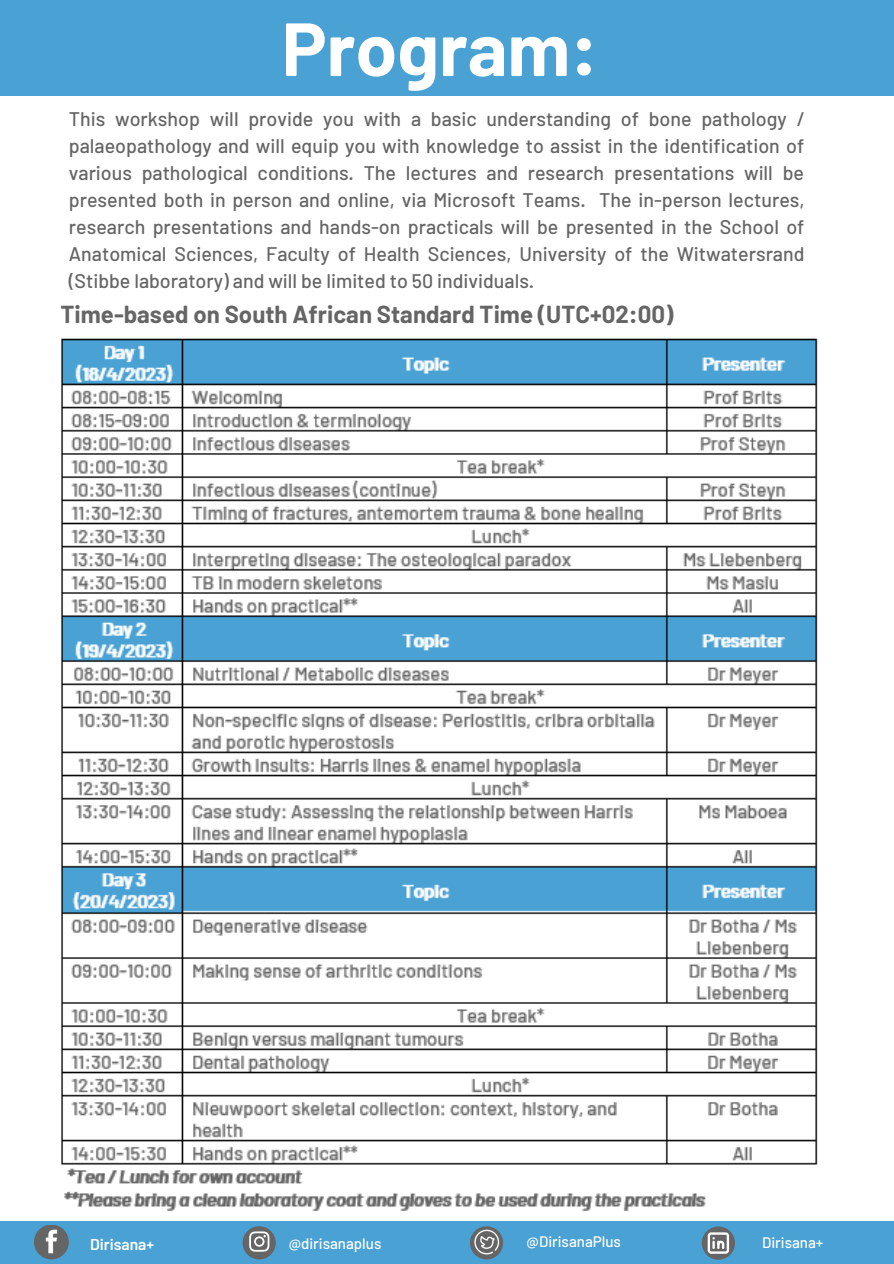
<style>
.page{position:relative;width:894px;height:1264px;background:#fff}
.page>*{position:absolute;margin:0;border:0;box-sizing:border-box;transform-origin:0 0}
.t1{font:700 75px "Barlow";color:#fff}
.t2{font:700 24px "Barlow";color:#656565}
.t3{font:500 19.65px/27px "Barlow";color:#656565;text-align:justify}
.t4{font:600 15.75px "Barlow";color:#fff}
.t5{font:500 15.15px "Barlow";color:#fff}
</style>
<div class="page">
<div style="left:0;top:0;width:893px;height:95px;background:#4aa1d4"></div>
<div style="left:0;top:1221px;width:893px;height:42px;background:#4aa1d4"></div>
<div style="left:242px;top:1226px;width:34px;height:33px;background:#656565;border-radius:50%"></div>
<svg style="left:249px;top:1231px;width:20px;height:20px"></svg>
<div style="left:34px;top:1224px;width:35px;height:35px;background:#656565;border-radius:50%"></div>
<svg style="left:46px;top:1229px;width:11px;height:24px"></svg>
<div style="left:470px;top:1226px;width:33px;height:33px;background:#656565;border-radius:50%"></div>
<svg style="left:474px;top:1229px;width:25px;height:25px"></svg>
<svg style="left:701px;top:1226px;width:33px;height:33px"></svg>
<svg style="left:707px;top:1232px;width:21px;height:21px"></svg>
<img style="left:61px;top:338px;width:757px;height:873px">
<h1 class="t1" style="left:282px;top:1px;width:317px">Program:</h1>
<p class="t3" style="left:69px;top:104px;width:737px">This workshop will provide you with a basic understanding of bone pathology / palaeopathology and will equip you with knowledge to assist in the identification of various pathological conditions. The lectures and research presentations will be presented both in person and online, via Microsoft Teams. The in-person lectures, research presentations and hands-on practicals will be presented in the School of Anatomical Sciences, Faculty of Health Sciences, University of the Witwatersrand (Stibbe laboratory) and will be limited to 50 individuals.</p>
<p class="t2" style="left:60px;top:299px;width:614px">Time-based on South African Standard Time (UTC+02:00)</p>
<p class="t4" style="left:90px;top:1233px;width:65px">Dirisana+</p>
<p class="t5" style="left:289px;top:1233px;width:94px">@dirisanaplus</p>
<p class="t5" style="left:526px;top:1231px;width:96px">@DirisanaPlus</p>
<p class="t5" style="left:761px;top:1232px;width:63px">Dirisana+</p>
</div>
